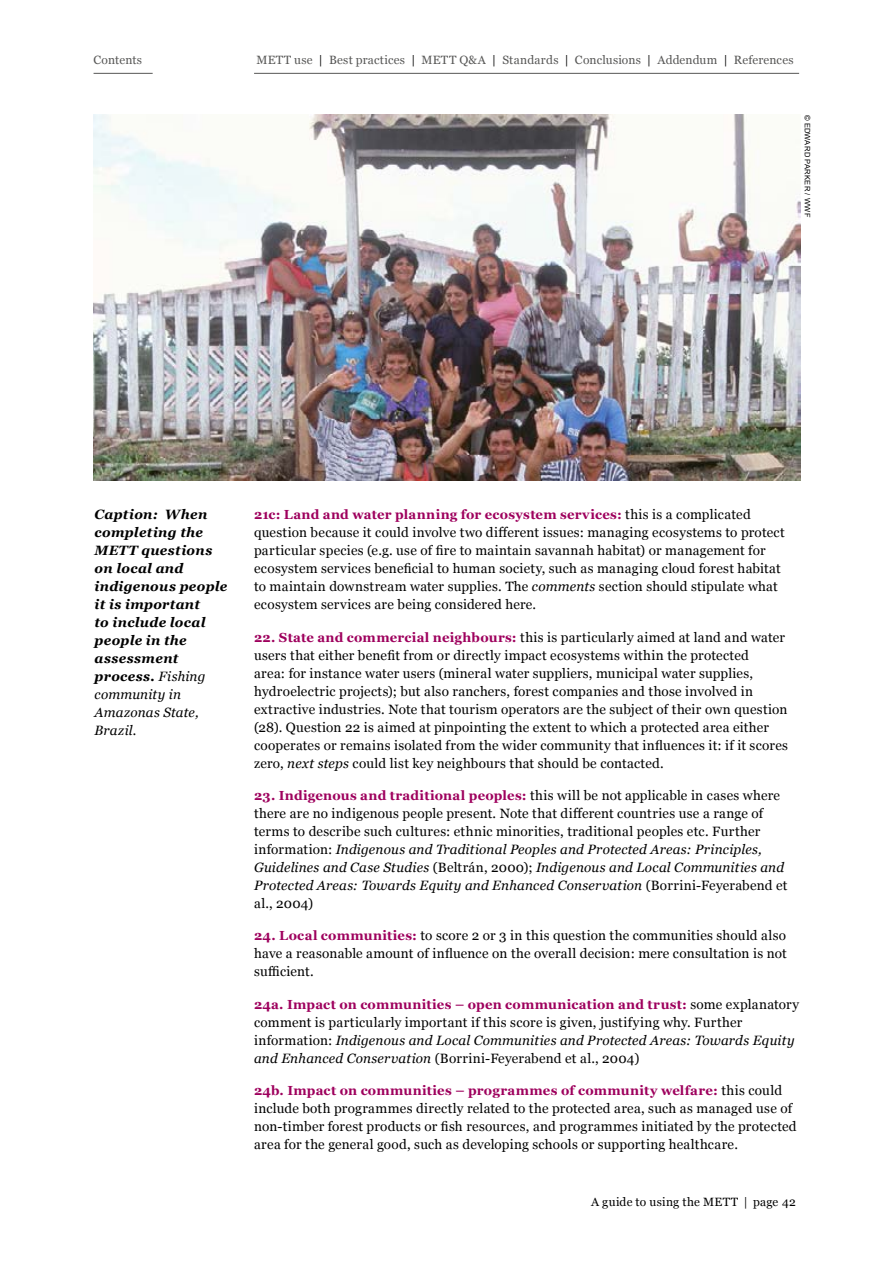
<style>
.page{position:relative;width:893px;height:1263px;background:#fff}
.page>*{position:absolute;margin:0;border:0;box-sizing:border-box;transform-origin:0 0}
.A4_BODY_TEXT{font:13.5px/18px "Georgia";letter-spacing:.02em;color:#000}
.A4_BODY_TEXT-2{font:italic 700 13.5px/18px "Georgia";letter-spacing:.02em;color:#000}
.A4_BODY_TEXT-3{font:700 13.2px "Georgia";letter-spacing:.02em;color:#9e005d}
.t1{font:12px "Georgia";letter-spacing:.02em;color:#575756}
.t2{font:12px "Georgia";letter-spacing:.02em;color:#000}
.A4_Photo_credit{font:7.5px "Arial";letter-spacing:.04em;color:#000}
.s1{color:#000}
.s2{font-weight:400}
.s3{font-weight:400;font-size:13.5px;color:#000}
.s4{font-style:italic}
.s5{font-weight:700;font-size:13.2px;color:#9e005d}
</style>
<div class="page">
<hr style="left:254px;top:73px;width:545px;height:1px;background:#575756">
<hr style="left:94px;top:73px;width:59px;height:1px;background:#575756">
<img style="left:94px;top:115px;width:706px;height:365px">
<p class="t1" style="left:94px;top:51px;width:50px">Contents</p>
<p class="t1" style="left:256px;top:51px;width:539px">METT use <span class="s1">|</span> Best practices <span class="s1">|</span> METT Q&amp;A <span class="s1">|</span> Standards <span class="s1">|</span> Conclusions <span class="s1">|</span> Addendum <span class="s1">|</span> References</p>
<p class="A4_Photo_credit" style="left:812px;top:115px;width:104px;rotate:90deg">© EDWARD PARKER / WWF</p>
<p class="A4_BODY_TEXT-2" style="left:95px;top:505px;width:134px">Caption: When completing the<br>METT questions on local and indigenous people it is important<br>to include local people in the assessment process. <span class="s2">Fishing community in<br>Amazonas State,<br>Brazil.</span></p>
<p class="A4_BODY_TEXT-3" style="left:254px;top:505px;width:498px">21c: Land and water planning for ecosystem services: <span class="s3">this is a complicated</span></p>
<p class="A4_BODY_TEXT" style="left:254px;top:523px;width:532px">question because it could involve two different issues: managing ecosystems to protect particular species (e.g. use of fire to maintain savannah habitat) or management for ecosystem services beneficial to human society, such as managing cloud forest habitat to maintain downstream water supplies. The <span class="s4">comments</span> section should stipulate what ecosystem services are being considered here.</p>
<p class="A4_BODY_TEXT" style="left:254px;top:627px;width:535px"><span class="s5">22. State and commercial neighbours:</span> this is particularly aimed at land and water users that either benefit from or directly impact ecosystems within the protected<br>area: for instance water users (mineral water suppliers, municipal water supplies, hydroelectric projects); but also ranchers, forest companies and those involved in extractive industries. Note that tourism operators are the subject of their own question (28). Question 22 is aimed at pinpointing the extent to which a protected area either cooperates or remains isolated from the wider community that influences it: if it scores zero, <span class="s4">next steps</span> could list key neighbours that should be contacted.</p>
<p class="A4_BODY_TEXT-3" style="left:254px;top:785px;width:527px">23. Indigenous and traditional peoples: <span class="s3">this will be not applicable in cases where</span></p>
<p class="A4_BODY_TEXT" style="left:254px;top:804px;width:535px">there are no indigenous people present. Note that different countries use a range of terms to describe such cultures: ethnic minorities, traditional peoples etc. Further information: <span class="s4">Indigenous and Traditional Peoples and Protected Areas: Principles, Guidelines and Case Studies</span> (Beltrán, 2000); <span class="s4">Indigenous and Local Communities and Protected Areas: Towards Equity and Enhanced Conservation</span> (Borrini-Feyerabend et al., 2004)</p>
<p class="A4_BODY_TEXT" style="left:254px;top:926px;width:534px;text-align:justify"><span class="s5">24. Local communities:</span> to score 2 or 3 in this question the communities should also have a reasonable amount of influence on the overall decision: mere consultation is not sufficient.</p>
<p class="A4_BODY_TEXT-3" style="left:254px;top:994px;width:547px">24a. Impact on communities – open communication and trust: <span class="s3">some explanatory</span></p>
<p class="A4_BODY_TEXT" style="left:254px;top:1012px;width:542px">comment is particularly important if this score is given, justifying why. Further information: <span class="s4">Indigenous and Local Communities and Protected Areas: Towards Equity and Enhanced Conservation</span> (Borrini-Feyerabend et al., 2004)</p>
<p class="A4_BODY_TEXT-3" style="left:254px;top:1080px;width:530px">24b. Impact on communities – programmes of community welfare: <span class="s3">this could</span></p>
<p class="A4_BODY_TEXT" style="left:254px;top:1099px;width:544px">include both programmes directly related to the protected area, such as managed use of non-timber forest products or fish resources, and programmes initiated by the protected area for the general good, such as developing schools or supporting healthcare.</p>
<p class="t2" style="left:591px;top:1193px;width:206px">A guide to using the METT ︱ page 42</p>
</div>
